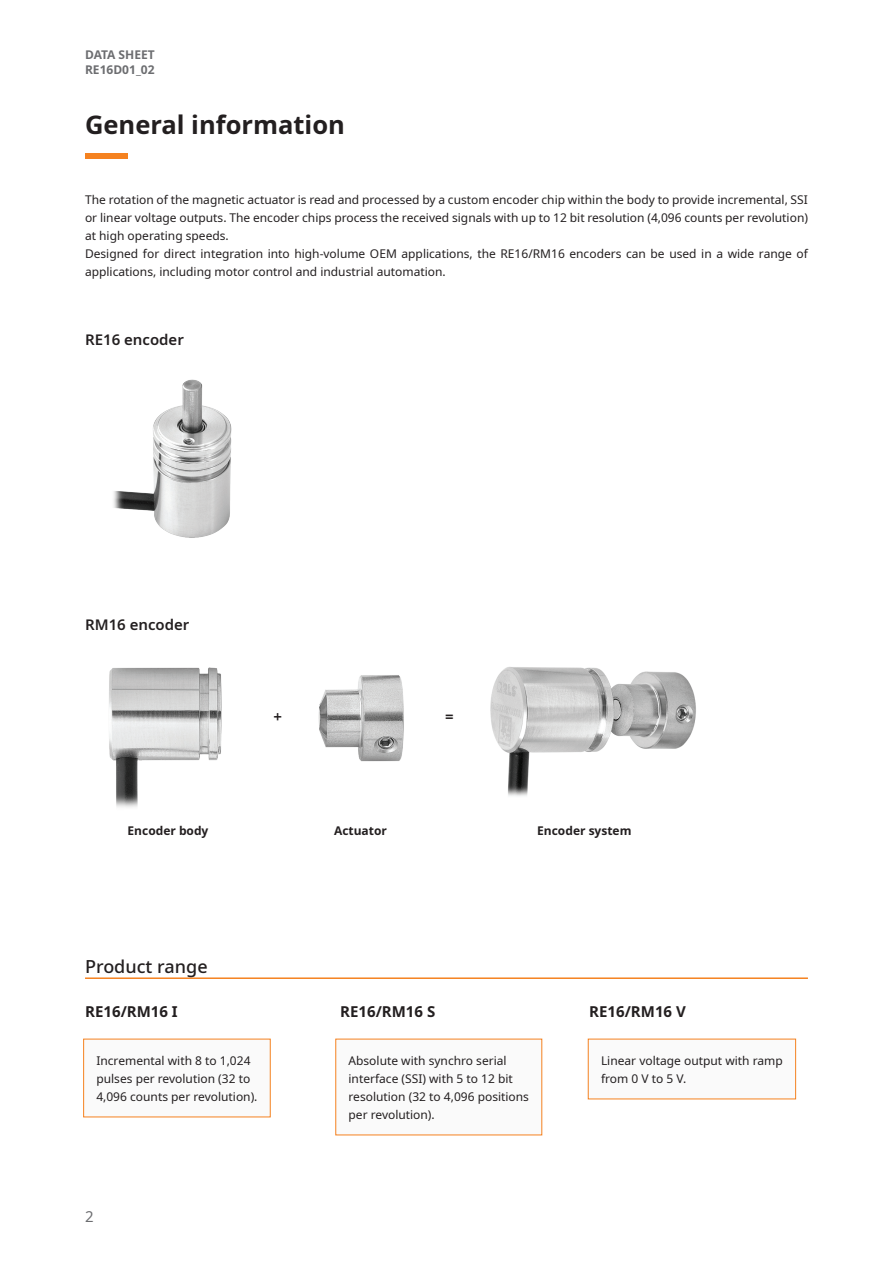
<style>
.page{position:relative;width:893px;height:1263px;background:#fff}
.page>*{position:absolute;margin:0;border:0;box-sizing:border-box;transform-origin:0 0}
.t1{font:700 25.5px "Noto Sans";color:#231f20}
.t2{font:500 18px "Noto Sans";color:#231f20}
.t3{font:700 15px "Noto Sans";color:#231f20}
.t4{font:600 15px "Noto Sans";color:#231f20}
.t5{font:15px "Noto Sans";color:#6c6d70}
.t6{font:12px/18px "Noto Sans";color:#231f20}
.t7{font:700 12px "Noto Sans";color:#231f20}
.t8{font:700 12px/15px "Noto Sans";color:#6c6d70}
</style>
<div class="page">
<div style="left:85px;top:154px;width:43px;height:5px;background:#f58220"></div>
<hr style="left:85px;top:977px;width:723px;height:2px;background:#f58220">
<div style="left:83px;top:1039px;width:188px;height:78px;background:#fafafa;border:1px solid #f58220"></div>
<div style="left:335px;top:1039px;width:207px;height:96px;background:#fafafa"></div>
<div style="left:588px;top:1039px;width:208px;height:60px;background:#fafafa"></div>
<img style="left:318px;top:675px;width:86px;height:87px">
<img style="left:109px;top:667px;width:113px;height:141px">
<img style="left:113px;top:379px;width:119px;height:159px">
<img style="left:490px;top:667px;width:206px;height:129px">
<p class="t8" style="left:85px;top:47px;width:71px">DATA SHEET<br>RE16D01_02</p>
<h1 class="t1" style="left:85px;top:106px;width:261px">General information</h1>
<p class="t6" style="left:85px;top:191px;width:724px">The rotation of the magnetic actuator is read and processed by a custom encoder chip within the body to provide incremental, SSI or linear voltage outputs. The encoder chips process the received signals with up to 12 bit resolution (4,096 counts per revolution) at high operating speeds.<br>Designed for direct integration into high-volume OEM applications, the RE16/RM16 encoders can be used in a wide range of applications, including motor control and industrial automation.</p>
<p class="t4" style="left:85px;top:329px;width:100px">RE16 encoder</p>
<p class="t4" style="left:85px;top:614px;width:106px">RM16 encoder</p>
<p class="t4" style="left:274px;top:706px;width:10px">+</p>
<p class="t4" style="left:445px;top:706px;width:10px">=</p>
<p class="t7" style="left:128px;top:823px;width:82px">Encoder body</p>
<p class="t7" style="left:334px;top:823px;width:54px">Actuator</p>
<h2 class="t2" style="left:85px;top:954px;width:124px">Product range</h2>
<p class="t7" style="left:537px;top:823px;width:96px">Encoder system</p>
<p class="t3" style="left:85px;top:1001px;width:94px">RE16/RM16 I</p>
<p class="t3" style="left:340px;top:1001px;width:97px">RE16/RM16 S</p>
<p class="t3" style="left:589px;top:1001px;width:98px">RE16/RM16 V</p>
<p class="t6" style="left:96px;top:1051px;width:163px">Incremental with 8 to 1,024 pulses per revolution (32 to<br>4,096 counts per revolution).</p>
<p class="t6" style="left:348px;top:1051px;width:182px">Absolute with synchro serial interface (SSI) with 5 to 12 bit resolution (32 to 4,096 positions per revolution).</p>
<p class="t6" style="left:601px;top:1051px;width:183px">Linear voltage output with ramp from 0 V to 5 V.</p>
<p class="t5" style="left:85px;top:1205px;width:10px">2</p>
</div>
